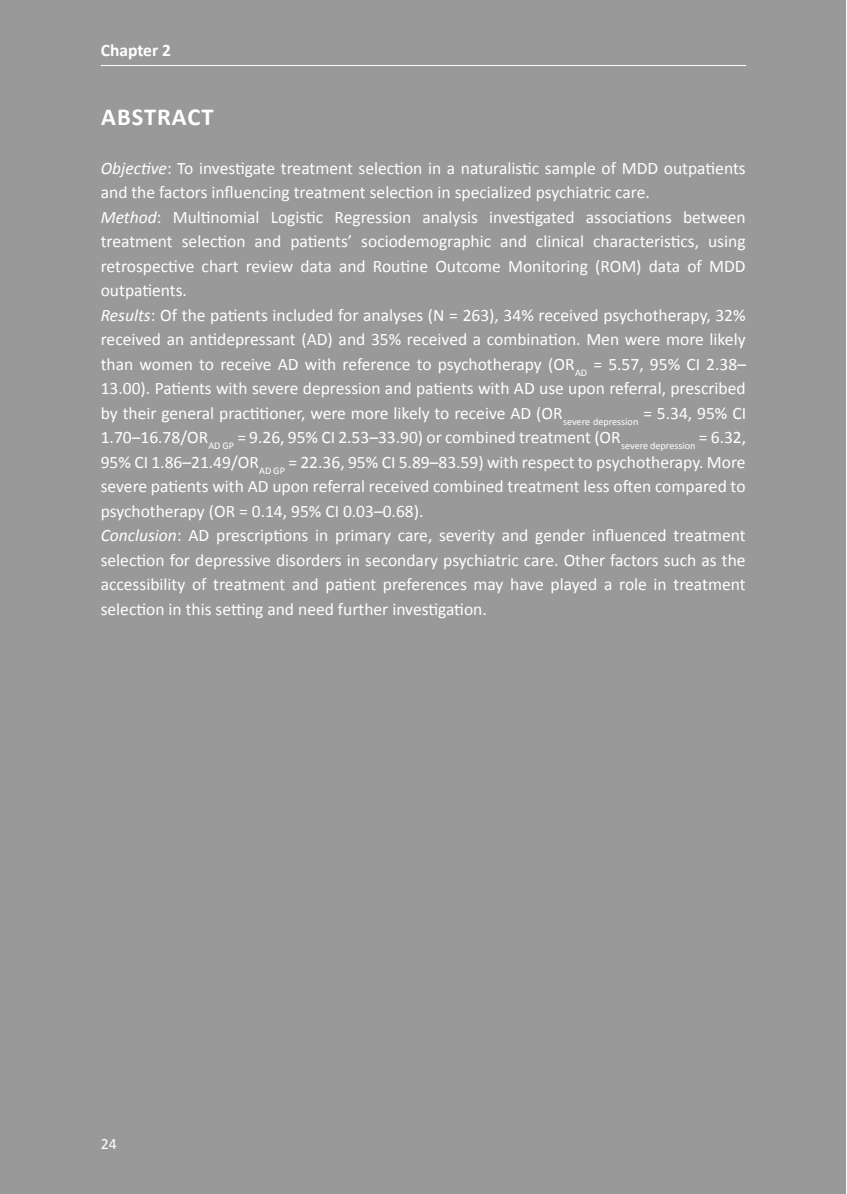
<style>
.page{position:relative;width:847px;height:1194px;background:#fff}
.page>*{position:absolute;margin:0;border:0;box-sizing:border-box;transform-origin:0 0}
.t1{font:700 24.5px "Calibri";letter-spacing:.04em;color:#fff}
.t2{font:17.5px/24.5px "Calibri";color:#fff}
.t3{font:700 17.5px "Calibri";color:#fff}
.t4{font:15.75px "Calibri";color:#fff}
.s1{font-style:italic}
</style>
<div class="page">
<div style="left:0;top:0;width:845px;height:1193px;background:#999"></div>
<hr style="left:101px;top:65px;width:645px;height:1px;background:#fff">
<p class="t3" style="left:101px;top:39px;width:72px">Chapter 2</p>
<h1 class="t1" style="left:101px;top:101px;width:114px">ABSTRACT</h1>
<p class="t2" style="left:101px;top:155px;width:646px"><span class="s1">Objective</span>: To investigate treatment selection in a naturalistic sample of MDD outpatients and the factors influencing treatment selection in specialized psychiatric care.<br><span class="s1">Method</span>: Multinomial Logistic Regression analysis investigated associations between treatment selection and patients’ sociodemographic and clinical characteristics, using retrospective chart review data and Routine Outcome Monitoring (ROM) data of MDD outpatients.<br><span class="s1">Results</span>: Of the patients included for analyses (N = 263), 34% received psychotherapy, 32% received an antidepressant (AD) and 35% received a combination. Men were more likely than women to receive AD with reference to psychotherapy (OR<sub>AD</sub> = 5.57, 95% CI 2.38– 13.00). Patients with severe depression and patients with AD use upon referral, prescribed by their general practitioner, were more likely to receive AD (OR<sub>severe</sub> <sub>depression</sub> = 5.34, 95% CI 1.70–16.78/OR<sub>AD</sub> <sub>GP</sub> = 9.26, 95% CI 2.53–33.90) or combined treatment (OR<sub>severe</sub> <sub>depression</sub> = 6.32, 95% CI 1.86–21.49/OR<sub>AD</sub> <sub>GP</sub> = 22.36, 95% CI 5.89–83.59) with respect to psychotherapy. More severe patients with AD upon referral received combined treatment less often compared to psychotherapy (OR = 0.14, 95% CI 0.03–0.68).<br><span class="s1">Conclusion</span>: AD prescriptions in primary care, severity and gender influenced treatment selection for depressive disorders in secondary psychiatric care. Other factors such as the accessibility of treatment and patient preferences may have played a role in treatment selection in this setting and need further investigation.</p>
<p class="t4" style="left:101px;top:1133px;width:17px">24</p>
</div>
